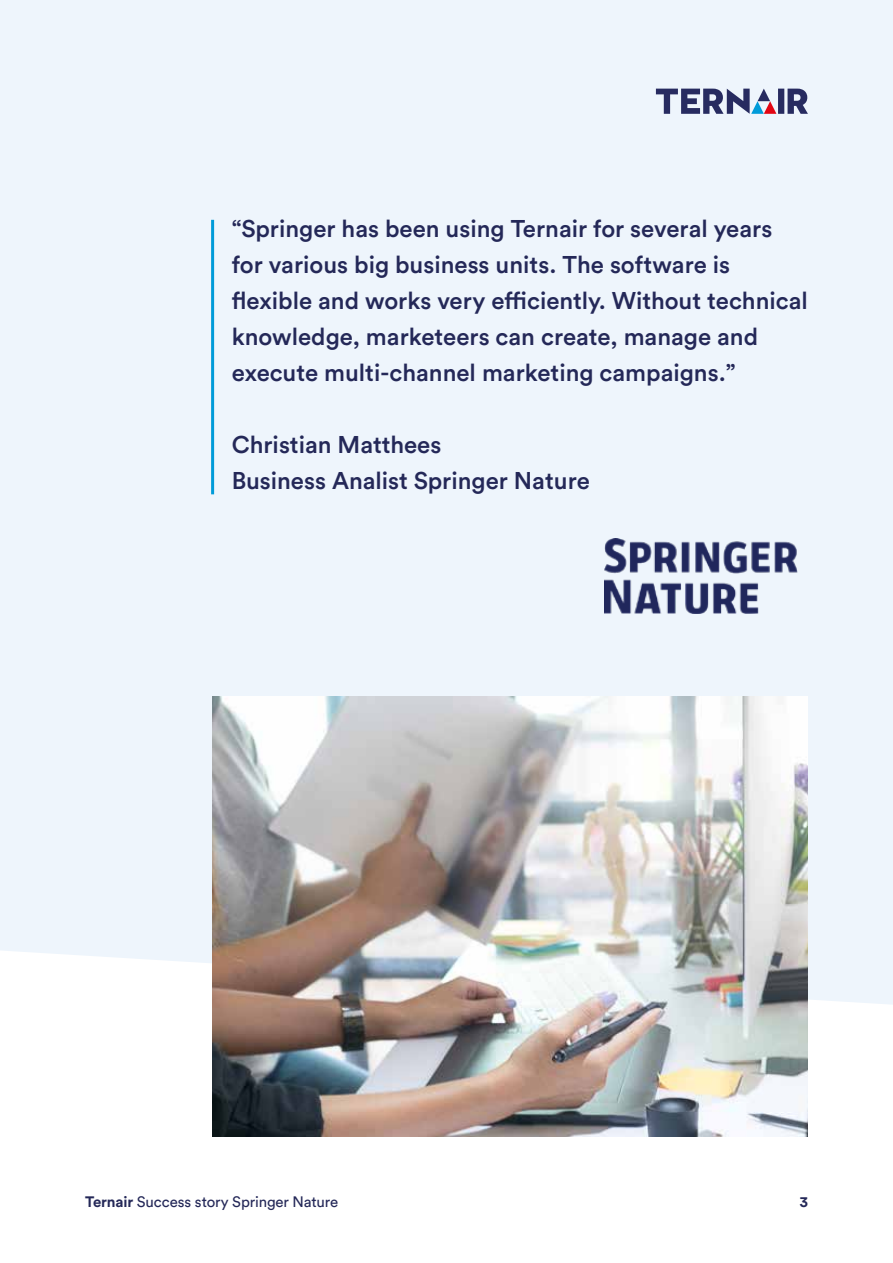
<style>
.page{position:relative;width:893px;height:1263px;background:#fff}
.page>*{position:absolute;margin:0;border:0;box-sizing:border-box;transform-origin:0 0}
.t1{font:500 24px/36px "Circular Std";color:#242858}
.t2{font:15px "Circular Std";letter-spacing:-.01em;color:#242858}
.t3{font:700 15px "Circular Std";color:#242858}
.s1{font-weight:700}
</style>
<div class="page">
<div style="left:0;top:0;width:893px;height:1005px;background:#eef5fc"></div>
<svg style="left:656px;top:89px;width:152px;height:25px;background:#8286a6"></svg>
<img style="left:213px;top:696px;width:595px;height:440px">
<hr style="left:211px;top:220px;width:3px;height:274px;background:#009bd9">
<img style="left:604px;top:538px;width:193px;height:75px">
<p class="t1" style="left:232px;top:210px;width:578px">“Springer has been using Ternair for several years for various big business units. The software is flexible and works very efficiently. Without technical knowledge, marketeers can create, manage and execute multi-channel marketing campaigns.”</p>
<p class="t1" style="left:232px;top:426px;width:360px">Christian Matthees<br>Business Analist Springer Nature</p>
<p class="t2" style="left:85px;top:1192px;width:255px"><span class="s1">Ternair</span> Success story Springer Nature</p>
<p class="t3" style="left:800px;top:1192px;width:10px">3</p>
</div>
